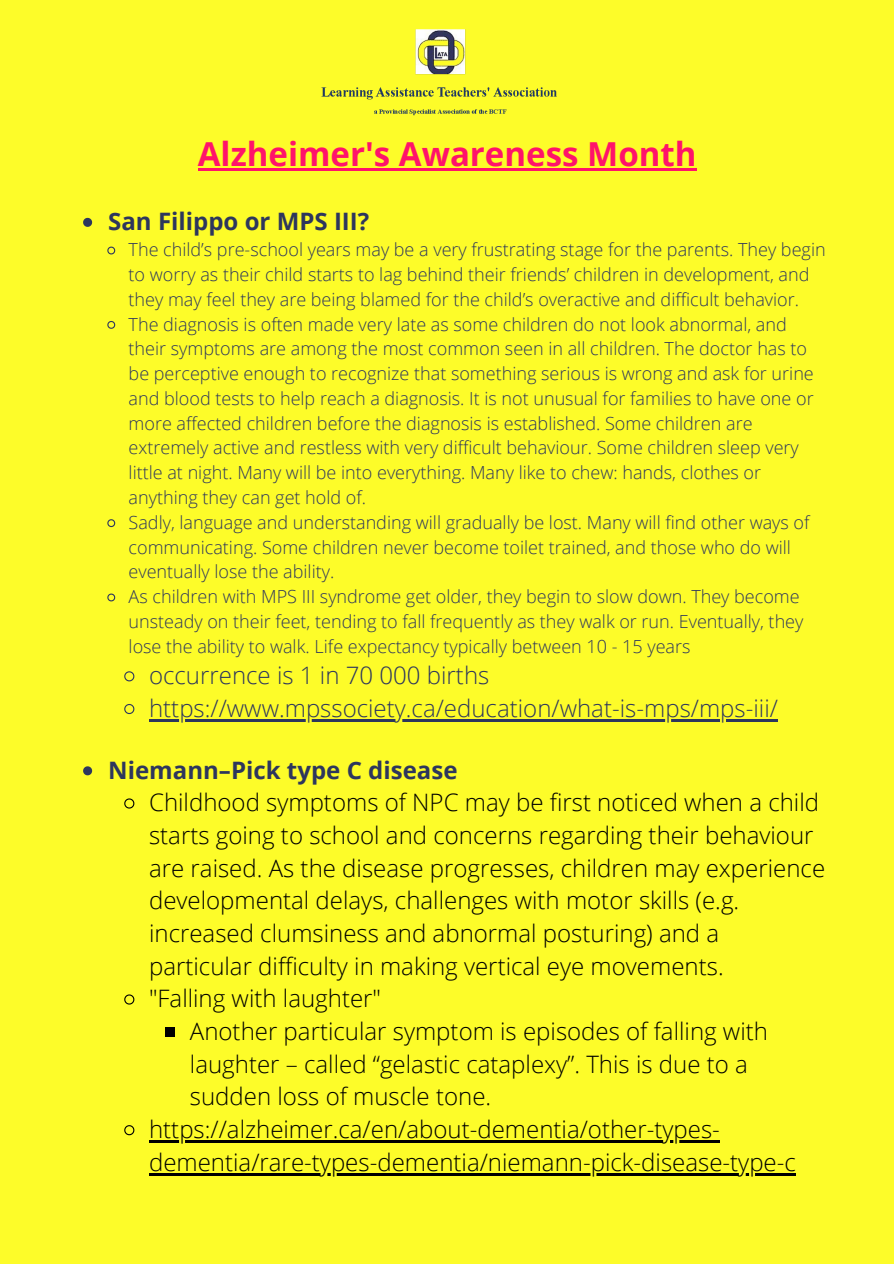
<style>
.page{position:relative;width:894px;height:1264px;background:#fff}
.page>*{position:absolute;margin:0;border:0;box-sizing:border-box;transform-origin:0 0}
.t1{font:700 33px "Open Sans";color:#ff136a}
.t2{font:300 24px/32.7px "Open Sans";color:#000}
.t3{font:300 24px "Open Sans";color:#2d365d}
.t4{font:700 24px "Open Sans";color:#2d365d}
.t5{font:300 18px/24.8px "Open Sans";color:#2d365d}
</style>
<div class="page">
<div style="left:0;top:0;width:893px;height:1263px;background:#fdfc29"></div>
<img style="left:321px;top:29px;width:236px;height:87px">
<svg style="left:83px;top:766px;width:9px;height:9px"></svg>
<svg style="left:124px;top:798px;width:11px;height:11px"></svg>
<svg style="left:124px;top:994px;width:11px;height:11px"></svg>
<div style="left:165px;top:1027px;width:9px;height:9px;background:#000"></div>
<svg style="left:124px;top:1125px;width:11px;height:11px"></svg>
<hr style="left:149px;top:1140px;width:570px;height:2px;background:#000">
<hr style="left:149px;top:1172px;width:646px;height:3px;background:#000">
<hr style="left:198px;top:168px;width:498px;height:2px;background:#ff136a">
<svg style="left:83px;top:218px;width:9px;height:9px"></svg>
<svg style="left:107px;top:246px;width:9px;height:9px"></svg>
<svg style="left:107px;top:321px;width:9px;height:8px"></svg>
<svg style="left:107px;top:519px;width:9px;height:9px"></svg>
<svg style="left:107px;top:593px;width:9px;height:9px"></svg>
<svg style="left:124px;top:671px;width:11px;height:11px"></svg>
<svg style="left:124px;top:704px;width:11px;height:11px"></svg>
<hr style="left:149px;top:719px;width:628px;height:2px;background:#2d365d">
<p class="t1" style="left:198px;top:130px;width:500px">Alzheimer's Awareness Month</p>
<p class="t4" style="left:108px;top:205px;width:262px">San Filippo or MPS III?</p>
<p class="t5" style="left:129px;top:237px;width:698px">The child’s pre-school years may be a very frustrating stage for the parents. They begin to worry as their child starts to lag behind their friends’ children in development, and they may feel they are being blamed for the child’s overactive and difficult behavior.</p>
<p class="t5" style="left:129px;top:311px;width:686px">The diagnosis is often made very late as some children do not look abnormal, and their symptoms are among the most common seen in all children. The doctor has to be perceptive enough to recognize that something serious is wrong and ask for urine and blood tests to help reach a diagnosis. It is not unusual for families to have one or more affected children before the diagnosis is established. Some children are extremely active and restless with very difficult behaviour. Some children sleep very little at night. Many will be into everything. Many like to chew: hands, clothes or anything they can get hold of.</p>
<p class="t5" style="left:129px;top:509px;width:682px">Sadly, language and understanding will gradually be lost. Many will find other ways of communicating. Some children never become toilet trained, and those who do will eventually lose the ability.</p>
<p class="t5" style="left:129px;top:583px;width:676px">As children with MPS III syndrome get older, they begin to slow down. They become unsteady on their feet, tending to fall frequently as they walk or run. Eventually, they lose the ability to walk. Life expectancy typically between 10 - 15 years</p>
<p class="t3" style="left:149px;top:658px;width:342px">occurrence is 1 in 70 000 births</p>
<p class="t3" style="left:149px;top:691px;width:630px">https://www.mpssociety.ca/education/what-is-mps/mps-iii/</p>
<p class="t4" style="left:108px;top:753px;width:351px">Niemann–Pick type C disease</p>
<p class="t2" style="left:149px;top:785px;width:677px">Childhood symptoms of NPC may be first noticed when a child starts going to school and concerns regarding their behaviour are raised. As the disease progresses, children may experience developmental delays, challenges with motor skills (e.g. increased clumsiness and abnormal posturing) and a particular difficulty in making vertical eye movements.</p>
<p class="t2" style="left:149px;top:981px;width:233px">"Falling with laughter"</p>
<p class="t2" style="left:190px;top:1014px;width:579px">Another particular symptom is episodes of falling with laughter – called “gelastic cataplexy”. This is due to a sudden loss of muscle tone.</p>
<p class="t2" style="left:149px;top:1112px;width:648px">https://alzheimer.ca/en/about-dementia/other-types&shy;dementia/rare-types-dementia/niemann-pick-disease-type-c</p>
</div>
